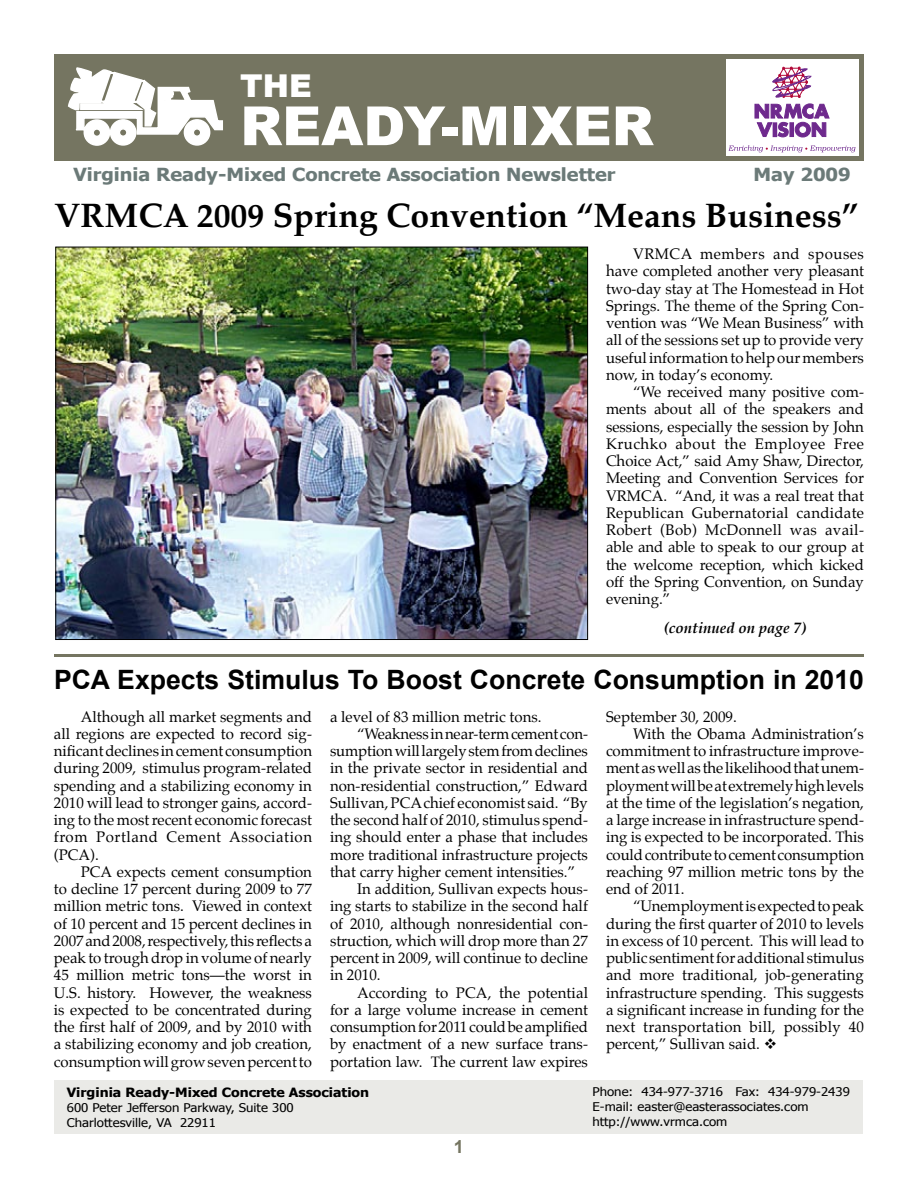
<style>
.page{position:relative;width:918px;height:1188px;background:#fff}
.page>*{position:absolute;margin:0;border:0;box-sizing:border-box;transform-origin:0 0}
.t1{font:900 54px "Arial";color:#fff}
.t2{font:700 33.75px "Palatino";color:#000}
.t3{font:900 31.5px "Arial";color:#fff}
.t4{font:700 26.7px "Arial";color:#000}
.t5{font:700 18px "Tahoma";color:#6b7a78;scale:1.1 1}
.t6{font:15px/17.2px "Palatino";color:#000;text-align:justify}
.t7{font:italic 700 15px "Palatino";color:#000}
.t8{font:700 12.75px "Tahoma";color:#000;scale:1.1 1}
.t9{font:12px/15px "Tahoma";color:#000;scale:1.1 1}
</style>
<div class="page">
<div style="left:54px;top:55px;width:809px;height:106px;background:#757561"></div>
<div style="left:55px;top:1080px;width:808px;height:53px;background:#eaeae7"></div>
<div style="left:726px;top:60px;width:132px;height:96px;background:#fff"></div>
<svg style="left:754px;top:66px;width:76px;height:72px"></svg>
<svg style="left:728px;top:145px;width:127px;height:7px"></svg>
<svg style="left:67px;top:67px;width:156px;height:79px"></svg>
<hr style="left:54px;top:654px;width:810px;height:3px;background:#757561">
<img style="left:57px;top:249px;width:529px;height:389px">
<h3 class="t3" style="left:240px;top:63px;width:73px">THE</h3>
<h1 class="t1" style="left:240px;top:87px;width:415px">READY-MIXER</h1>
<p class="t5" style="left:74px;top:162px;width:494px">Virginia Ready-Mixed Concrete Association Newsletter</p>
<p class="t5" style="left:754px;top:162px;width:90px">May 2009</p>
<h2 class="t2" style="left:54px;top:187px;width:806px">VRMCA 2009 Spring Convention “Means Business”</h2>
<p class="t6" style="left:606px;top:245px;width:259px;text-indent:27px">VRMCA members and spouses have completed another very pleasant two-day stay at The Homestead in Hot Springs. The theme of the Spring Con&shy;vention was “We Mean Business” with all of the sessions set up to provide very useful information to help our members now, in today’s economy.</p>
<p class="t6" style="left:606px;top:383px;width:260px;text-indent:27px">“We received many positive com&shy;ments about all of the speakers and sessions, especially the session by John Kruchko about the Employee Free Choice Act,” said Amy Shaw, Director, Meeting and Convention Services for VRMCA. “And, it was a real treat that Republican Gubernatorial candidate Robert (Bob) McDonnell was avail&shy;able and able to speak to our group at the welcome reception, which kicked off the Spring Convention, on Sunday evening.”</p>
<p class="t7" style="left:664px;top:616px;width:144px">(continued on page 7)</p>
<h3 class="t4" style="left:54px;top:662px;width:811px">PCA Expects Stimulus To Boost Concrete Consumption in 201 0</h3>
<p class="t6" style="left:330px;top:708px;width:213px">a level of 83 million metric tons.</p>
<p class="t6" style="left:357px;top:725px;width:232px">“Weakness in near-term cement con-</p>
<p class="t6" style="left:330px;top:742px;width:259px">sumption will largely stem from declines</p>
<p class="t6" style="left:330px;top:760px;width:259px">in the private sector in residential and</p>
<p class="t6" style="left:330px;top:777px;width:259px">non-residential construction,” Edward</p>
<p class="t6" style="left:330px;top:794px;width:259px">Sullivan, PCA chief economist said. “By</p>
<p class="t6" style="left:330px;top:811px;width:259px">the second half of 2010, stimulus spend-</p>
<p class="t6" style="left:330px;top:829px;width:259px">ing should enter a phase that includes</p>
<p class="t6" style="left:330px;top:846px;width:259px">more traditional infrastructure projects</p>
<p class="t6" style="left:330px;top:863px;width:247px">that carry higher cement intensities.”</p>
<p class="t6" style="left:357px;top:880px;width:232px">In addition, Sullivan expects hous-</p>
<p class="t6" style="left:330px;top:898px;width:260px">ing starts to stabilize in the second half</p>
<p class="t6" style="left:330px;top:915px;width:259px">of 2010, although nonresidential con-</p>
<p class="t6" style="left:330px;top:932px;width:259px">struction, which will drop more than 27</p>
<p class="t6" style="left:330px;top:949px;width:260px">percent in 2009, will continue to decline</p>
<p class="t6" style="left:330px;top:967px;width:52px">in 2010.</p>
<p class="t6" style="left:357px;top:984px;width:233px">According to PCA, the potential</p>
<p class="t6" style="left:330px;top:1001px;width:260px">for a large volume increase in cement</p>
<p class="t6" style="left:330px;top:1018px;width:260px">consumption for 2011 could be amplified</p>
<p class="t6" style="left:330px;top:1036px;width:259px">by enactment of a new surface trans-</p>
<p class="t6" style="left:330px;top:1053px;width:260px">portation law. The current law expires</p>
<p class="t6" style="left:54px;top:708px;width:260px;text-indent:27px">Although all market segments and all regions are expected to record sig&shy;nificant declines in cement consumption during 2009, stimulus program-related spending and a stabilizing economy in 2010 will lead to stronger gains, accord&shy;ing to the most recent economic forecast from Portland Cement Association (PCA).</p>
<p class="t6" style="left:54px;top:863px;width:260px;text-indent:27px">PCA expects cement consumption to decline 17 percent during 2009 to 77 million metric tons. Viewed in context of 10 percent and 15 percent declines in 2007 and 2008, respectively, this reflects a peak to trough drop in volume of nearly 45 million metric tons—the worst in U.S. history. However, the weakness is expected to be concentrated during the first half of 2009, and by 2010 with a stabilizing economy and job creation, consumption will grow seven percent to</p>
<p class="t6" style="left:606px;top:708px;width:132px">September 30, 2009.</p>
<p class="t6" style="left:633px;top:725px;width:232px">With the Obama Administration’s</p>
<p class="t6" style="left:606px;top:742px;width:259px">commitment to infrastructure improve-</p>
<p class="t6" style="left:606px;top:760px;width:259px">ment as well as the likelihood that unem-</p>
<p class="t6" style="left:606px;top:777px;width:259px">ployment will be at extremely high levels</p>
<p class="t6" style="left:606px;top:794px;width:259px">at the time of the legislation’s negation,</p>
<p class="t6" style="left:606px;top:811px;width:259px">a large increase in infrastructure spend-</p>
<p class="t6" style="left:606px;top:829px;width:260px">ing is expected to be incorporated. This</p>
<p class="t6" style="left:606px;top:846px;width:260px">could contribute to cement consumption</p>
<p class="t6" style="left:606px;top:863px;width:259px">reaching 97 million metric tons by the</p>
<p class="t6" style="left:606px;top:880px;width:80px">end of 2011.</p>
<p class="t6" style="left:633px;top:898px;width:232px">“Unemployment is expected to peak</p>
<p class="t6" style="left:606px;top:915px;width:259px">during the first quarter of 2010 to levels</p>
<p class="t6" style="left:606px;top:932px;width:259px">in excess of 10 percent. This will lead to</p>
<p class="t6" style="left:606px;top:949px;width:260px">public sentiment for additional stimulus</p>
<p class="t6" style="left:606px;top:967px;width:259px">and more traditional, job-generating</p>
<p class="t6" style="left:606px;top:984px;width:259px">infrastructure spending. This suggests</p>
<p class="t6" style="left:606px;top:1001px;width:259px">a significant increase in funding for the</p>
<p class="t6" style="left:606px;top:1018px;width:259px">next transportation bill, possibly 40</p>
<p class="t6" style="left:606px;top:1036px;width:173px">percent,” Sullivan said. ❖</p>
<p class="t8" style="left:67px;top:1083px;width:276px">Virginia Ready-Mixed Concrete Association</p>
<p class="t9" style="left:67px;top:1099px;width:208px">600 Peter Jefferson Parkway, Suite 300<br>Charlottesville, VA 22911</p>
<p class="t9" style="left:592px;top:1083px;width:235px">Phone: 434-977-3716 Fax: 434-979-2439<br>E-mail: easter@easterassociates.com http://www.vrmca.com</p>
</div>
